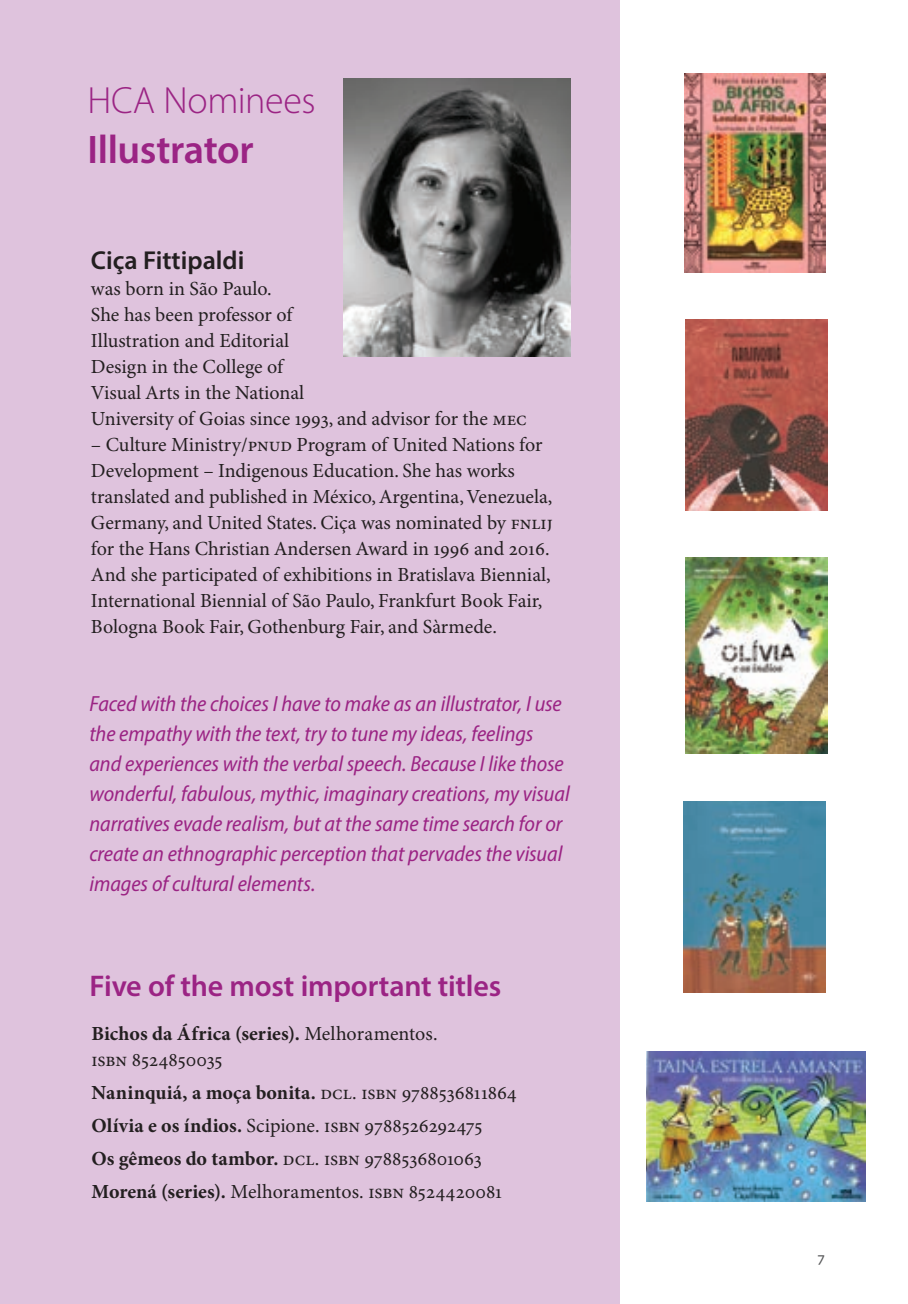
<style>
.page{position:relative;width:908px;height:1304px;background:#fff}
.page>*{position:absolute;margin:0;border:0;box-sizing:border-box;transform-origin:0 0}
.Titulo{font:600 40px "Myriad Pro";letter-spacing:-.01em;color:#9b2484}
.Titulo-2{font:300 38px "Myriad Pro";letter-spacing:-.01em;color:#9b2484}
.intertitulo{font:600 30px "Myriad Pro";letter-spacing:-.005em;color:#9b2484}
.Texto_1o_paragrafo{font:600 26px "Myriad Pro";color:#231f20}
.Roger_editoras{font:italic semi-condensed 22px/30px "Myriad Pro";letter-spacing:-.005em;color:#9b2484}
.Texto_1o_paragrafo-2{font:20px/26px "Minion Pro";color:#231f20}
.Texto{font:20px/26px "Minion Pro";color:#231f20}
.Texto_1o_paragrafo-3{font:700 20px "Minion Pro";letter-spacing:.005em;color:#231f20}
.t1{font:16px "Myriad Pro";color:#57585a}
.s1{font-weight:700}
.s2{font-weight:400}
</style>
<div class="page">
<div style="left:0;top:0;width:619px;height:1304px;background:#dfc3dd"></div>
<img style="left:344px;top:79px;width:226px;height:277px">
<img style="left:684px;top:74px;width:141px;height:199px">
<img style="left:685px;top:319px;width:142px;height:191px">
<img style="left:685px;top:558px;width:142px;height:196px">
<img style="left:683px;top:802px;width:142px;height:190px">
<img style="left:646px;top:1051px;width:219px;height:150px">
<p class="Titulo-2" style="left:87px;top:78px;width:229px">HCA Nominees</p>
<p class="Titulo" style="left:87px;top:125px;width:167px">Illustrator</p>
<p class="Texto_1o_paragrafo" style="left:91px;top:243px;width:155px">Ciça Fittipaldi</p>
<p class="Texto_1o_paragrafo-2" style="left:91px;top:276px;width:437px">was born in São Paulo.<br>She has been professor of<br>Illustration and Editorial<br>Design in the College of<br>Visual Arts in the National<br>University of Goias since 1993, and advisor for the MEC</p>
<p class="Texto_1o_paragrafo-2" style="left:91px;top:432px;width:463px">– Culture Ministry/PNUD Program of United Nations for Development – Indigenous Education. She has works translated and published in México, Argentina, Venezuela, Germany, and United States. Ciça was nominated by FNLIJ for the Hans Christian Andersen Award in 1996 and 2016.<br>And she participated of exhibitions in Bratislava Biennial, International Biennial of São Paulo, Frankfurt Book Fair, Bologna Book Fair, Gothenburg Fair, and Sàrmede.</p>
<p class="Roger_editoras" style="left:89px;top:689px;width:481px">Faced with the choices I have to make as an illustrator, I use the empathy with the text, try to tune my ideas, feelings and experiences with the verbal speech. Because I like those wonderful, fabulous, mythic, imaginary creations, my visual narratives evade realism, but at the same time search for or create an ethnographic perception that pervades the visual images of cultural elements.</p>
<p class="intertitulo" style="left:89px;top:967px;width:413px">Five of the most important titles</p>
<p class="Texto" style="left:91px;top:1021px;width:347px"><span class="s1">Bichos da África (series).</span> Melhoramentos.<br>ISBN 8524850035</p>
<p class="Texto_1o_paragrafo-3" style="left:91px;top:1081px;width:426px">Naninquiá, a moça bonita. <span class="s2">DCL. ISBN 9788536811864</span></p>
<p class="Texto" style="left:91px;top:1113px;width:392px"><span class="s1">Olívia e os índios.</span> Scipione. ISBN 9788526292475</p>
<p class="Texto" style="left:91px;top:1146px;width:392px"><span class="s1">Os gêmeos do tambor.</span> DCL. ISBN 9788536801063</p>
<p class="Texto" style="left:91px;top:1179px;width:412px"><span class="s1">Morená (series).</span> Melhoramentos. ISBN 8524420081</p>
<p class="t1" style="left:817px;top:1248px;width:8px">7</p>
</div>
